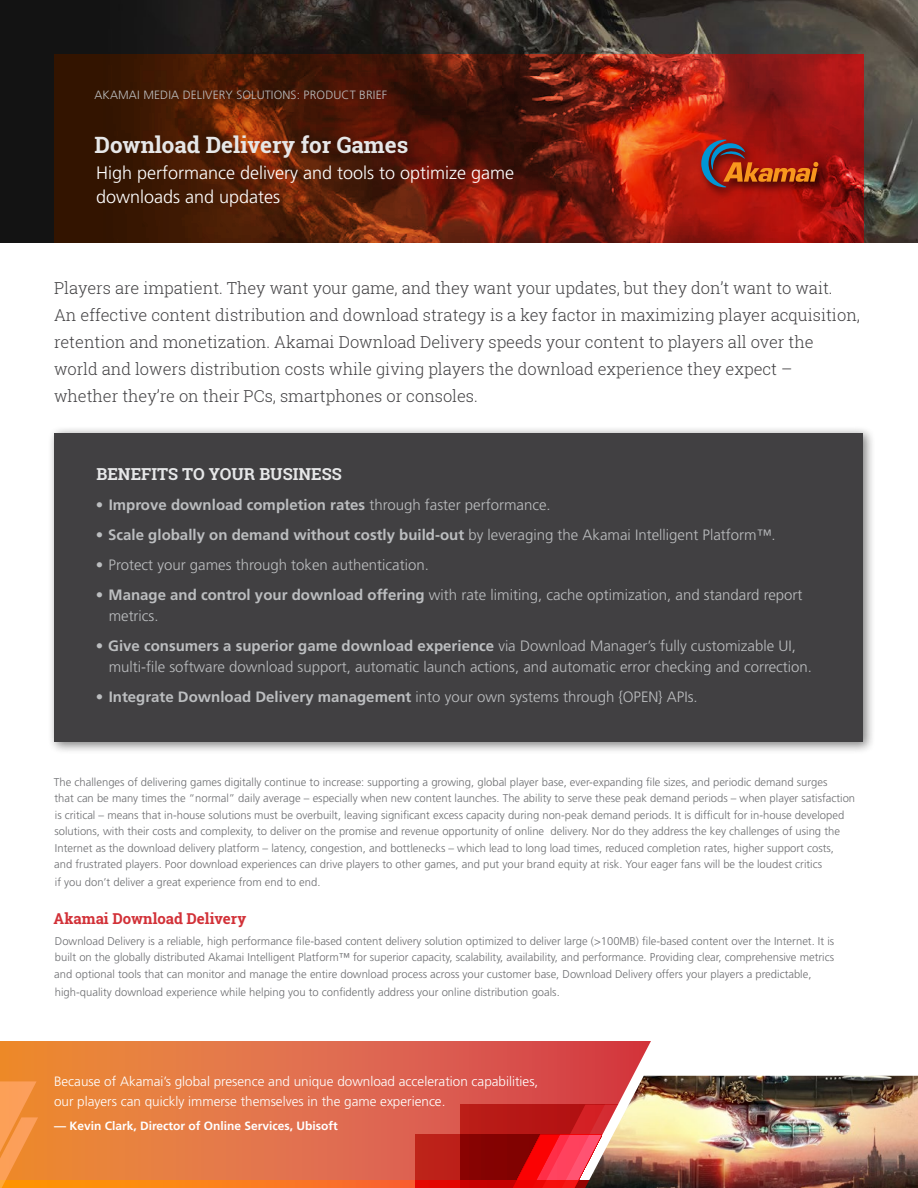
<style>
.page{position:relative;width:918px;height:1188px;background:#fff}
.page>*{position:absolute;margin:0;border:0;box-sizing:border-box;transform-origin:0 0}
.t1{font:700 22.5px "Roboto Slab";color:#e6e7e8}
.t2{font:300 18px/24px "Frutiger LT Std";color:#fff}
.t3{font:300 16.5px/27px "Roboto Slab";color:#414042}
.t4{font:700 16.5px "Roboto Slab";color:#e6e7e8}
.t5{font:300 15px/21px "Frutiger";color:#bcbec0}
.t6{font:700 15px "Frutiger";color:#bcbec0}
.t7{font:700 15px "Roboto Slab";color:#d23138}
.t8{font:300 13.5px/19.5px "Frutiger";color:#fff}
.t9{font:700 12px "Frutiger";color:#fff}
.t10{font:300 12px "Frutiger";letter-spacing:.01em;color:#bcbec0}
.t11{font:300 11.25px/16.5px "Frutiger";color:#6d6e71}
.s1{font-weight:300}
.s2{font-weight:700}
</style>
<div class="page">
<div style="left:47px;top:426px;width:828px;height:328px;background:#000;opacity:.5"></div>
<div style="left:55px;top:434px;width:808px;height:308px;background:#414042"></div>
<img style="left:0;top:0;width:918px;height:243px">
<svg style="left:55px;top:54px;width:808px;height:189px;background:#6a1b0a"></svg>
<div style="left:697px;top:136px;width:134px;height:64px;background:#000;opacity:.75"></div>
<svg style="left:701px;top:140px;width:117px;height:47px;background:#923523"></svg>
<svg style="left:0;top:1041px;width:651px;height:147px;background:#e37045"></svg>
<svg style="left:416px;top:1105px;width:169px;height:83px;background:#c01c1c"></svg>
<svg style="left:0;top:1081px;width:38px;height:107px;background:#f69541"></svg>
<img style="left:585px;top:1076px;width:333px;height:112px">
<p class="t10" style="left:94px;top:88px;width:294px">AKAMAI MEDIA DELIVERY SOLUTIONS: PRODUCT BRIEF</p>
<h1 class="t1" style="left:94px;top:129px;width:315px">Download Delivery for Games</h1>
<h2 class="t2" style="left:96px;top:161px;width:420px">High performance delivery and tools to optimize game downloads and updates</h2>
<p class="t3" style="left:54px;top:274px;width:808px">Players are impatient. They want your game, and they want your updates, but they don’t want to wait.<br>An effective content distribution and download strategy is a key factor in maximizing player acquisition, retention and monetization. Akamai Download Delivery speeds your content to players all over the world and lowers distribution costs while giving players the download experience they expect – whether they’re on their PCs, smartphones or consoles.</p>
<h3 class="t4" style="left:97px;top:462px;width:247px">BENEFITS TO YOUR BUSINESS</h3>
<h3 class="t6" style="left:96px;top:496px;width:456px">• Improve download completion rates <span class="s1">through faster performance.</span></h3>
<h3 class="t6" style="left:96px;top:526px;width:681px">• Scale globally on demand without costly build-out <span class="s1">by leveraging the Akamai Intelligent Platform™.</span></h3>
<h3 class="t5" style="left:96px;top:554px;width:334px">• Protect your games through token authentication.</h3>
<h3 class="t5" style="left:109px;top:584px;width:695px;text-indent:-13px"><span class="s2">• Manage and control your download offering</span> with rate limiting, cache optimization, and standard report metrics.</h3>
<h3 class="t5" style="left:109px;top:635px;width:705px;text-indent:-13px"><span class="s2">• Give consumers a superior game download experience</span> via Download Manager’s fully customizable UI, multi-file software download support, automatic launch actions, and automatic error checking and correction.</h3>
<h3 class="t6" style="left:96px;top:688px;width:603px">• Integrate Download Delivery management <span class="s1">into your own systems through {OPEN} APIs.</span></h3>
<p class="t11" style="left:54px;top:774px;width:803px">The challenges of delivering games digitally continue to increase: supporting a growing, global player base, ever-expanding file sizes, and periodic demand surges<br>that can be many times the “normal” daily average – especially when new content launches. The ability to serve these peak demand periods – when player satisfaction is critical – means that in-house solutions must be overbuilt, leaving significant excess capacity during non-peak demand periods. It is difficult for in-house developed solutions, with their costs and complexity, to deliver on the promise and revenue opportunity of online delivery. Nor do they address the key challenges of using the Internet as the download delivery platform – latency, congestion, and bottlenecks – which lead to long load times, reduced completion rates, higher support costs,<br>and frustrated players. Poor download experiences can drive players to other games, and put your brand equity at risk. Your eager fans will be the loudest critics</p>
<p class="t11" style="left:55px;top:874px;width:267px">if you don’t deliver a great experience from end to end.</p>
<h3 class="t7" style="left:54px;top:908px;width:194px">Akamai Download Delivery</h3>
<p class="t11" style="left:54px;top:933px;width:781px;text-align:justify">Download Delivery is a reliable, high performance file-based content delivery solution optimized to deliver large (&gt;100MB) file-based content over the Internet. It is built on the globally distributed Akamai Intelligent Platform™ for superior capacity, scalability, availability, and performance. Providing clear, comprehensive metrics and optional tools that can monitor and manage the entire download process across your customer base, Download Delivery offers your players a predictable,</p>
<p class="t11" style="left:55px;top:984px;width:506px">high-quality download experience while helping you to confidently address your online distribution goals.</p>
<p class="t8" style="left:54px;top:1072px;width:486px">Because of Akamai’s global presence and unique download acceleration capabilities, our players can quickly immerse themselves in the game experience.</p>
<p class="t9" style="left:54px;top:1119px;width:285px">— Kevin Clark, Director of Online Services, Ubisoft</p>
</div>
